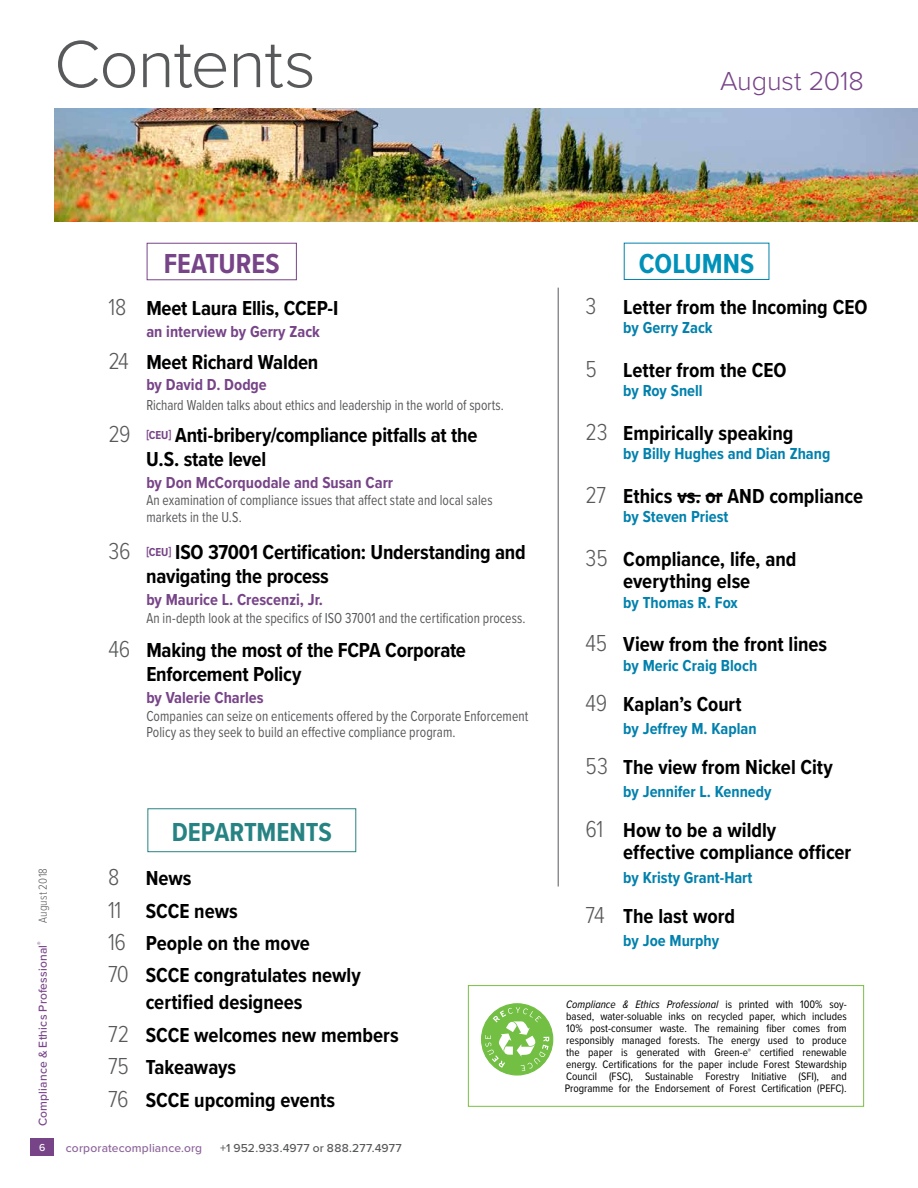
<style>
.page{position:relative;width:918px;height:1188px;background:#fff}
.page>*{position:absolute;margin:0;border:0;box-sizing:border-box;transform-origin:0 0}
.t1{font:300 69px "Proxima Nova";letter-spacing:-.015em;color:#58595b}
.t2{font:700 28.5px "Proxima Nova Cond";color:#748}
.t3{font:700 28.5px "Proxima Nova Cond";color:#0091b9}
.t4{font:700 27px "Proxima Nova Cond";color:#278383}
.t5{font:300 27px "Proxima Nova";letter-spacing:-.005em;color:#748}
.t6{font:700 21px/32.4px "Proxima Nova Cond";letter-spacing:-.005em;color:#000}
.t7{font:700 16.5px "Proxima Nova Cond";color:#0081ad}
.t8{font:700 16.5px "Proxima Nova Cond";color:#748}
.t9{font:15px/16.5px "Proxima Nova Cond";letter-spacing:.005em;color:#58595b;scale:.9 1}
.t10{font:500 12px "Proxima Nova";letter-spacing:.015em;color:#748}
.t11{font:500 12px "Proxima Nova";letter-spacing:.015em;color:#58595b}
.t12{font:500 12px "Proxima Nova";letter-spacing:.015em;color:#8b6299}
.t13{font:300 12px "Proxima Nova Cond";letter-spacing:.02em;color:#58595b}
.t14{font:11.25px/12px "Proxima Nova Cond";color:#000;text-align:justify}
.t15{font:500 10.5px "Proxima Nova";color:#fff}
.s1{font-weight:300;font-size:24px;color:#58595b}
.s2{font-size:12px;color:#748}
.s3{font-style:italic}
</style>
<div class="page">
<div style="left:30px;top:1139px;width:24px;height:17px;background:#748"></div>
<hr style="left:558px;top:288px;width:1px;height:598px;background:#58595b">
<div style="left:148px;top:809px;width:208px;height:43px;border:1px solid #278383"></div>
<div style="left:147px;top:243px;width:150px;height:37px;border:1px solid #748"></div>
<div style="left:624px;top:243px;width:145px;height:37px;border:1px solid #0081ad"></div>
<img style="left:54px;top:108px;width:864px;height:113px">
<div style="left:468px;top:985px;width:396px;height:122px;border:1px solid #7ac143"></div>
<div style="left:482px;top:1004px;width:71px;height:71px;background:#72bf44;border-radius:50%"></div>
<div style="left:481px;top:1003px;width:72px;height:73px;border:1px solid #72bf44;border-radius:50%"></div>
<svg style="left:485px;top:1007px;width:64px;height:64px"></svg>
<hr style="left:677px;top:495px;width:24px;height:2px;background:#000">
<svg style="left:706px;top:495px;width:17px;height:2px"></svg>
<h1 class="t1" style="left:54px;top:13px;width:263px">Contents</h1>
<p class="t5" style="left:720px;top:60px;width:145px">August 2018</p>
<p class="t13" style="left:34px;top:923px;width:57px;rotate:-90deg">August 2018</p>
<p class="t10" style="left:34px;top:1126px;width:186px;rotate:-90deg">Compliance &amp; Ethics Professional<sup>®</sup></p>
<h2 class="t2" style="left:164px;top:242px;width:117px">FEATURES</h2>
<p class="t6" style="left:109px;top:291px;width:232px"><span class="s1">18</span> Meet Laura Ellis, CCEP-I</p>
<p class="t8" style="left:146px;top:319px;width:175px">an interview by Gerry Zack</p>
<p class="t6" style="left:109px;top:345px;width:211px"><span class="s1">24</span> Meet Richard Walden</p>
<p class="t8" style="left:146px;top:373px;width:122px">by David D. Dodge</p>
<p class="t9" style="left:146px;top:396px;width:399px">Richard Walden talks about ethics and leadership in the world of sports.</p>
<p class="t6" style="left:146px;top:422px;width:333px;line-height:24px;text-indent:-38px"><span class="s1">29</span> <sup>[</sup><span class="s2">CEU</span><sup>]</sup> Anti-bribery/compliance pitfalls at the<br>U.S. state level</p>
<p class="t8" style="left:146px;top:470px;width:248px">by Don McCorquodale and Susan Carr</p>
<p class="t9" style="left:146px;top:491px;width:386px">An examination of compliance issues that affect state and local sales markets in the U.S.</p>
<p class="t6" style="left:146px;top:540px;width:381px;line-height:24px;text-indent:-38px"><span class="s1">36</span> <sup>[</sup><span class="s2">CEU</span><sup>]</sup> ISO 37001 Certification: Understanding and navigating the process</p>
<p class="t8" style="left:146px;top:587px;width:178px">by Maurice L. Crescenzi, Jr.</p>
<p class="t9" style="left:146px;top:609px;width:423px">An in-depth look at the specifics of ISO 37001 and the certification process.</p>
<p class="t6" style="left:146px;top:638px;width:321px;line-height:24px;text-indent:-38px"><span class="s1">46</span> Making the most of the FCPA Corporate<br>Enforcement Policy</p>
<p class="t8" style="left:146px;top:685px;width:119px">by Valerie Charles</p>
<p class="t9" style="left:146px;top:707px;width:426px">Companies can seize on enticements offered by the Corporate Enforcement<br>Policy as they seek to build an effective compliance program.</p>
<p class="t4" style="left:172px;top:812px;width:162px">DEPARTMENTS</p>
<p class="t6" style="left:108px;top:862px;width:254px"><span class="s1">8</span> News<br><span class="s1">11</span> SCCE news<br><span class="s1">16</span> People on the move<br><span class="s1">70</span> SCCE congratulates newly</p>
<p class="t6" style="left:108px;top:986px;width:292px;text-indent:38px">certified designees<br><span class="s1">72</span> SCCE welcomes new members<br><span class="s1">75</span> Takeaways<br><span class="s1">76</span> SCCE upcoming events</p>
<p class="t15" style="left:39px;top:1140px;width:8px">6</p>
<p class="t12" style="left:66px;top:1139px;width:138px">corporatecompliance.org</p>
<p class="t11" style="left:220px;top:1139px;width:183px">+1 952.933.4977 or 888.277.4977</p>
<h2 class="t3" style="left:639px;top:242px;width:117px">COLUMNS</h2>
<p class="t6" style="left:586px;top:290px;width:283px"><span class="s1">3</span> Letter from the Incoming CEO</p>
<p class="t7" style="left:623px;top:315px;width:91px">by Gerry Zack</p>
<p class="t6" style="left:586px;top:353px;width:203px"><span class="s1">5</span> Letter from the CEO</p>
<p class="t7" style="left:623px;top:378px;width:81px">by Roy Snell</p>
<p class="t6" style="left:586px;top:416px;width:209px"><span class="s1">23</span> Empirically speaking</p>
<p class="t7" style="left:623px;top:441px;width:209px">by Billy Hughes and Dian Zhang</p>
<p class="t6" style="left:586px;top:479px;width:279px"><span class="s1">27</span> Ethics vs. or AND compliance</p>
<p class="t7" style="left:623px;top:504px;width:107px">by Steven Priest</p>
<p class="t6" style="left:586px;top:547px;width:212px;line-height:22.5px;text-align:center"><span class="s1">35</span> Compliance, life, and everything else</p>
<p class="t7" style="left:623px;top:590px;width:116px">by Thomas R. Fox</p>
<p class="t6" style="left:586px;top:628px;width:243px"><span class="s1">45</span> View from the front lines</p>
<p class="t7" style="left:623px;top:653px;width:135px">by Meric Craig Bloch</p>
<p class="t6" style="left:586px;top:687px;width:158px"><span class="s1">49</span> Kaplan’s Court</p>
<p class="t7" style="left:623px;top:716px;width:135px">by Jeffrey M. Kaplan</p>
<p class="t6" style="left:586px;top:750px;width:249px"><span class="s1">53</span> The view from Nickel City</p>
<p class="t7" style="left:623px;top:779px;width:150px">by Jennifer L. Kennedy</p>
<p class="t6" style="left:623px;top:818px;width:229px;line-height:22.5px;text-indent:-38px"><span class="s1">61</span> How to be a wildly effective compliance officer</p>
<p class="t7" style="left:623px;top:865px;width:131px">by Kristy Grant-Hart</p>
<p class="t6" style="left:586px;top:899px;width:151px"><span class="s1">74</span> The last word</p>
<p class="t7" style="left:623px;top:928px;width:97px">by Joe Murphy</p>
<p class="t14" style="left:565px;top:998px;width:284px"><span class="s3">Compliance &amp; Ethics Professional</span> is printed with 100% soy&shy;based, water-soluable inks on recycled paper, which includes 10% post-consumer waste. The remaining fiber comes from responsibly managed forests. The energy used to produce the paper is generated with Green-e<sup>®</sup> certified renewable energy. Certifications for the paper include Forest Stewardship Council (FSC), Sustainable Forestry Initiative (SFI), and Programme for the Endorsement of Forest Certification (PEFC).</p>
</div>
